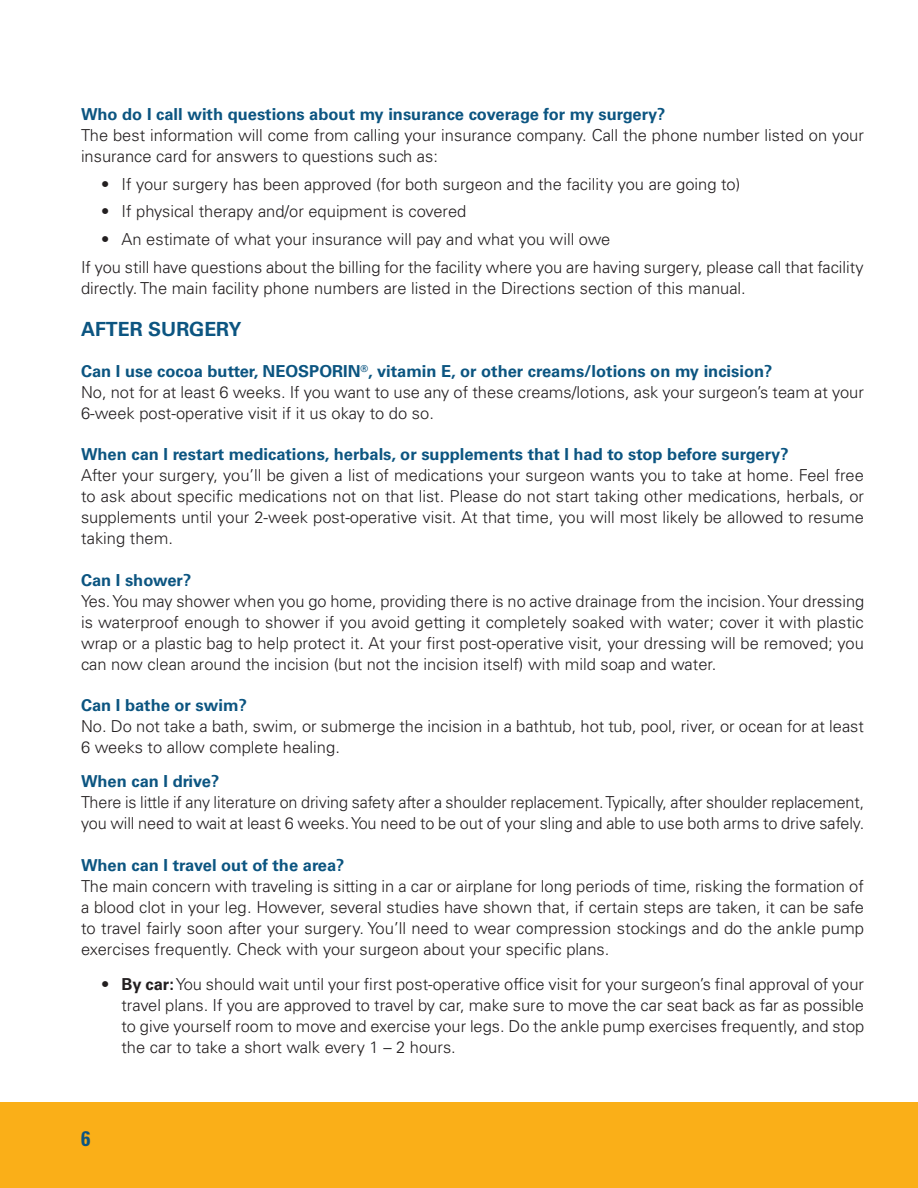
<style>
.page{position:relative;width:918px;height:1188px;background:#fff}
.page>*{position:absolute;margin:0;border:0;box-sizing:border-box;transform-origin:0 0}
.t1{font:700 condensed 21px "Univers LT Std";color:#0c5581}
.Caps_List_Header{font:700 19.5px "Univers LT Std";color:#0c5581}
.FAQ_Answer_-_first_line{font:300 16.5px/21px "Univers LT Std";color:#231f20}
.FAQ_Question{font:700 16.5px "Univers LT Std";color:#0c5581}
.FAQ_Answer{font:300 16.5px/21px "Univers LT Std";color:#231f20}
.s1{font-weight:700}
</style>
<div class="page">
<div style="left:0;top:1102px;width:918px;height:86px;background:#faaf18"></div>
<p class="FAQ_Question" style="left:81px;top:104px;width:586px">Who do I call with questions about my insurance coverage for my surgery?</p>
<p class="FAQ_Answer_-_first_line" style="left:81px;top:125px;width:784px">The best information will come from calling your insurance company. Call the phone number listed on your insurance card for answers to questions such as:</p>
<p class="FAQ_Answer_-_first_line" style="left:101px;top:173px;width:641px">• If your surgery has been approved (for both surgeon and the facility you are going to)</p>
<p class="FAQ_Answer_-_first_line" style="left:101px;top:201px;width:367px">• If physical therapy and/or equipment is covered</p>
<p class="FAQ_Answer_-_first_line" style="left:101px;top:229px;width:511px">• An estimate of what your insurance will pay and what you will owe</p>
<p class="FAQ_Answer" style="left:81px;top:257px;width:784px">If you still have questions about the billing for the facility where you are having surgery, please call that facility directly. The main facility phone numbers are listed in the Directions section of this manual.</p>
<p class="Caps_List_Header" style="left:81px;top:318px;width:162px">AFTER SURGERY</p>
<p class="FAQ_Question" style="left:81px;top:362px;width:693px">Can I use cocoa butter, NEOSPORIN<sup>®</sup>, vitamin E, or other creams/lotions on my incision?</p>
<p class="FAQ_Answer_-_first_line" style="left:81px;top:382px;width:784px">No, not for at least 6 weeks. If you want to use any of these creams/lotions, ask your surgeon’s team at your<br>6-week post-operative visit if it us okay to do so.</p>
<p class="FAQ_Question" style="left:81px;top:445px;width:709px">When can I restart medications, herbals, or supplements that I had to stop before surgery?</p>
<p class="FAQ_Answer_-_first_line" style="left:81px;top:465px;width:785px;text-align:justify">After your surgery, you’ll be given a list of medications your surgeon wants you to take at home. Feel free to ask about specific medications not on that list. Please do not start taking other medications, herbals, or supplements until your 2-week post-operative visit. At that time, you will most likely be allowed to resume taking them.</p>
<p class="FAQ_Question" style="left:81px;top:570px;width:112px">Can I shower?</p>
<p class="FAQ_Answer_-_first_line" style="left:81px;top:590px;width:785px;text-align:justify">Yes. You may shower when you go home, providing there is no active drainage from the incision. Your dressing is waterproof enough to shower if you avoid getting it completely soaked with water; cover it with plastic wrap or a plastic bag to help protect it. At your first post-operative visit, your dressing will be removed; you can now clean around the incision (but not the incision itself) with mild soap and water.</p>
<p class="FAQ_Question" style="left:81px;top:695px;width:167px">Can I bathe or swim?</p>
<p class="FAQ_Answer_-_first_line" style="left:81px;top:716px;width:785px">No. Do not take a bath, swim, or submerge the incision in a bathtub, hot tub, pool, river, or ocean for at least<br>6 weeks to allow complete healing.</p>
<p class="FAQ_Question" style="left:81px;top:772px;width:140px">When can I drive?</p>
<p class="FAQ_Answer_-_first_line" style="left:81px;top:792px;width:785px">There is little if any literature on driving safety after a shoulder replacement. Typically, after shoulder replacement, you will need to wait at least 6 weeks. You need to be out of your sling and able to use both arms to drive safely.</p>
<p class="FAQ_Question" style="left:81px;top:856px;width:265px">When can I travel out of the area?</p>
<p class="FAQ_Answer_-_first_line" style="left:81px;top:876px;width:785px;text-align:justify">The main concern with traveling is sitting in a car or airplane for long periods of time, risking the formation of a blood clot in your leg. However, several studies have shown that, if certain steps are taken, it can be safe to travel fairly soon after your surgery. You’ll need to wear compression stockings and do the ankle pump exercises frequently. Check with your surgeon about your specific plans.</p>
<p class="FAQ_Answer_-_first_line" style="left:122px;top:974px;width:744px;text-align:justify;text-indent:-20px">• <span class="s1">By car:</span> You should wait until your first post-operative office visit for your surgeon’s final approval of your travel plans. If you are approved to travel by car, make sure to move the car seat back as far as possible to give yourself room to move and exercise your legs. Do the ankle pump exercises frequently, and stop the car to take a short walk every 1 – 2 hours.</p>
<p class="t1" style="left:81px;top:1126px;width:11px">6</p>
</div>
